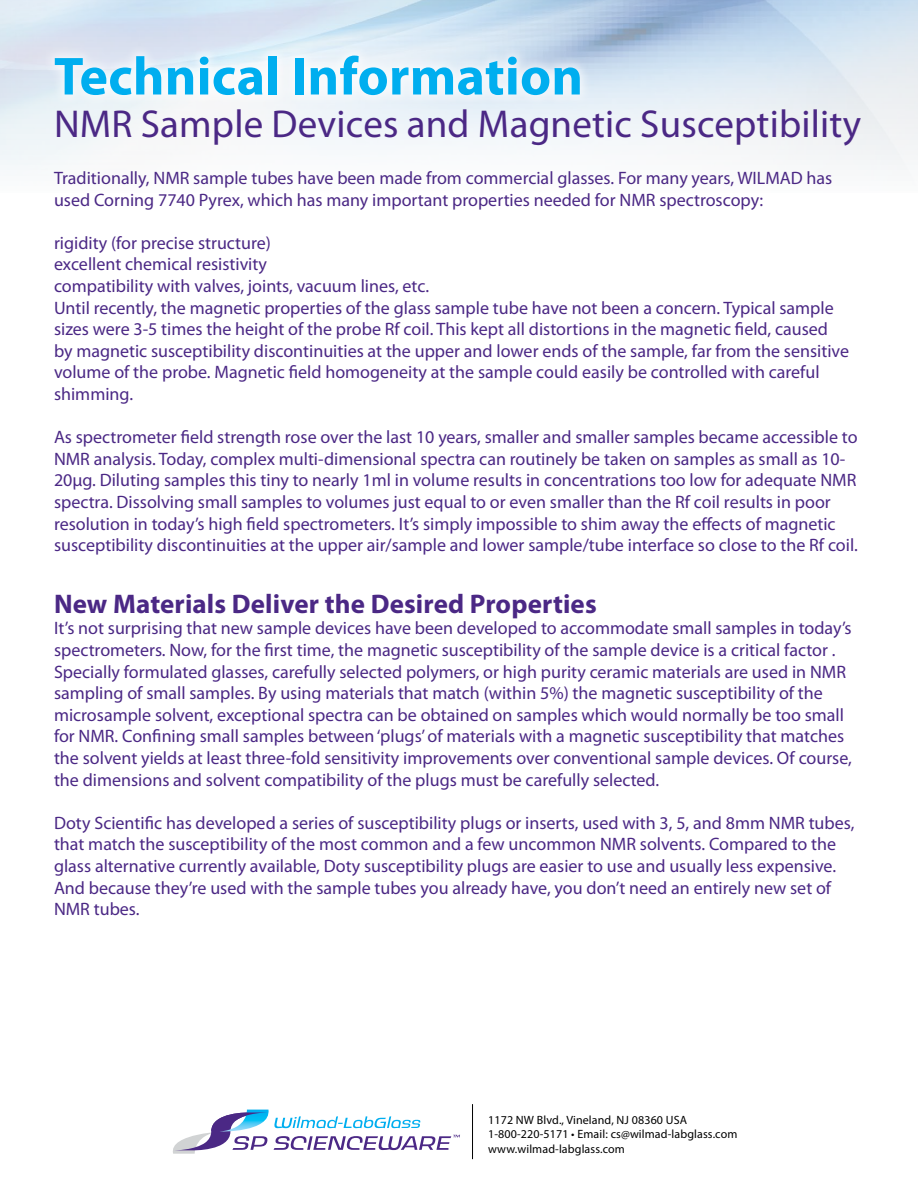
<style>
.page{position:relative;width:918px;height:1188px;background:#fff}
.page>*{position:absolute;margin:0;border:0;box-sizing:border-box;transform-origin:0 0}
.t1{font:700 54px "Myriad Pro";letter-spacing:.005em;color:#00aeef}
.t2{font:39px "Myriad Pro";letter-spacing:.005em;color:#4b2885}
.t3{font:700 27px "Myriad Pro";letter-spacing:.005em;color:#4b2885}
.t4{font:18px/21.6px "Myriad Pro";color:#4b2885}
.t5{font:12px/14.4px "Myriad Pro";letter-spacing:.01em;color:#000}
</style>
<div class="page">
<svg style="left:173px;top:1110px;width:287px;height:44px"></svg>
<hr style="left:472px;top:1104px;width:1px;height:55px;background:#000">
<div style="left:42px;top:43px;width:551px;height:64px;background:#fff;opacity:.75"></div>
<h1 class="t1" style="left:54px;top:41px;width:531px">Technical Information</h1>
<h2 class="t2" style="left:54px;top:100px;width:809px">NMR Sample Devices and Magnetic Susceptibility</h2>
<p class="t4" style="left:54px;top:167px;width:780px">Traditionally, NMR sample tubes have been made from commercial glasses. For many years, WILMAD has used Corning 7740 Pyrex, which has many important properties needed for NMR spectroscopy:</p>
<p class="t4" style="left:54px;top:232px;width:797px">rigidity (for precise structure)<br>excellent chemical resistivity<br>compatibility with valves, joints, vacuum lines, etc.<br>Until recently, the magnetic properties of the glass sample tube have not been a concern. Typical sample sizes were 3-5 times the height of the probe Rf coil. This kept all distortions in the magnetic field, caused by magnetic susceptibility discontinuities at the upper and lower ends of the sample, far from the sensitive volume of the probe. Magnetic field homogeneity at the sample could easily be controlled with careful shimming.</p>
<p class="t4" style="left:54px;top:426px;width:805px">As spectrometer field strength rose over the last 10 years, smaller and smaller samples became accessible to NMR analysis. Today, complex multi-dimensional spectra can routinely be taken on samples as small as 10- 20µg. Diluting samples this tiny to nearly 1ml in volume results in concentrations too low for adequate NMR spectra. Dissolving small samples to volumes just equal to or even smaller than the Rf coil results in poor resolution in today’s high field spectrometers. It’s simply impossible to shim away the effects of magnetic susceptibility discontinuities at the upper air/sample and lower sample/tube interface so close to the Rf coil.</p>
<h3 class="t3" style="left:54px;top:586px;width:544px">New Materials Deliver the Desired Properties</h3>
<p class="t4" style="left:54px;top:617px;width:799px">It’s not surprising that new sample devices have been developed to accommodate small samples in today’s spectrometers. Now, for the first time, the magnetic susceptibility of the sample device is a critical factor .<br>Specially formulated glasses, carefully selected polymers, or high purity ceramic materials are used in NMR sampling of small samples. By using materials that match (within 5%) the magnetic susceptibility of the microsample solvent, exceptional spectra can be obtained on samples which would normally be too small for NMR. Confining small samples between ‘plugs’ of materials with a magnetic susceptibility that matches the solvent yields at least three-fold sensitivity improvements over conventional sample devices. Of course, the dimensions and solvent compatibility of the plugs must be carefully selected.</p>
<p class="t4" style="left:54px;top:812px;width:802px">Doty Scientific has developed a series of susceptibility plugs or inserts, used with 3, 5, and 8mm NMR tubes, that match the susceptibility of the most common and a few uncommon NMR solvents. Compared to the glass alternative currently available, Doty susceptibility plugs are easier to use and usually less expensive.<br>And because they’re used with the sample tubes you already have, you don’t need an entirely new set of NMR tubes.</p>
<p class="t5" style="left:488px;top:1113px;width:251px">1172 NW Blvd., Vineland, NJ 08360 USA<br>1-800-220-5171 • Email: cs@wilmad-labglass.com www.wilmad-labglass.com</p>
</div>
